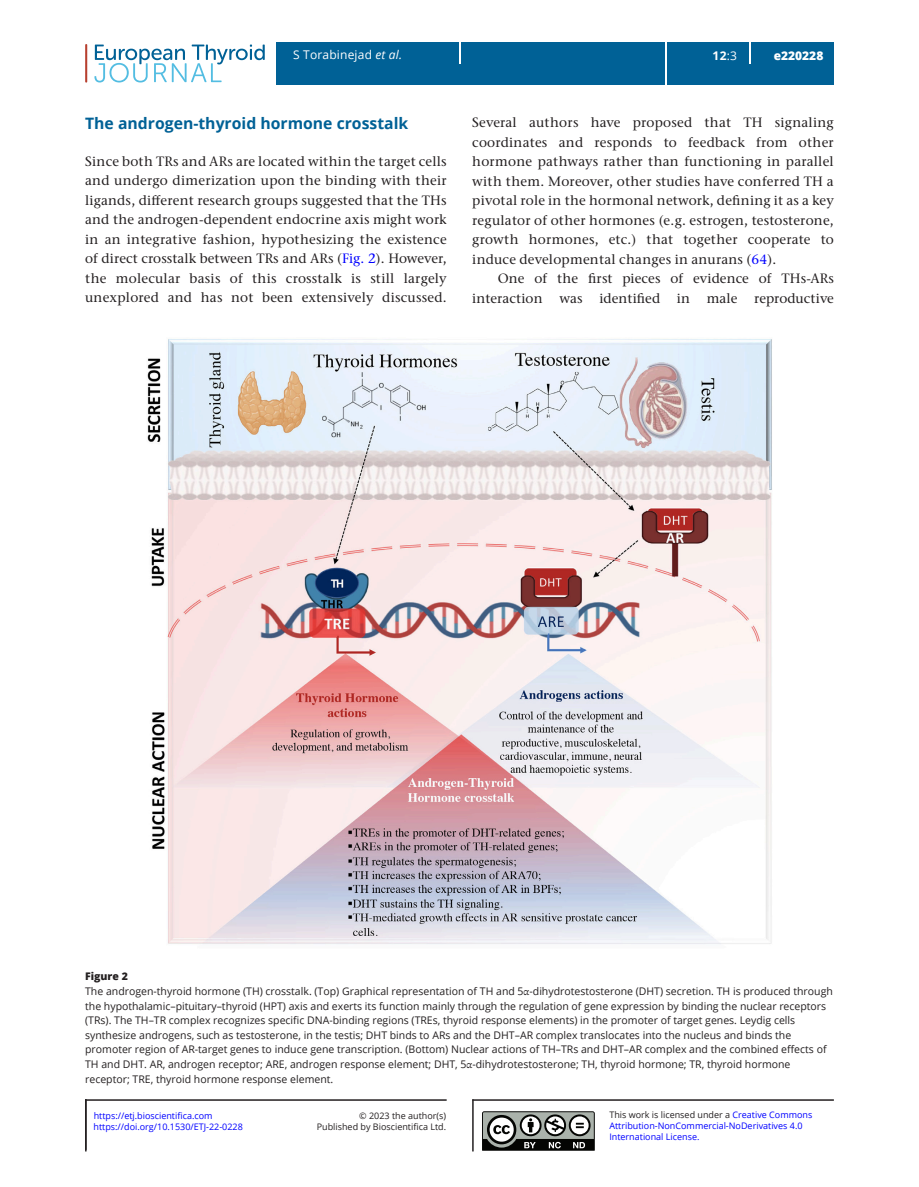
<style>
.page{position:relative;width:919px;height:1187px;background:#fff}
.page>*{position:absolute;margin:0;border:0;box-sizing:border-box;transform-origin:0 0}
.t1{font:700 15.75px "Open Sans";color:#006196}
.TXT{font:500 13.5px/19.5px "Stone Serif ITC Pro";letter-spacing:.015em;color:#231f20;text-align:justify}
.TXI{font:500 13.5px/19.5px "Stone Serif ITC Pro";letter-spacing:.005em;color:#231f20}
.t2{font:12px "Open Sans";letter-spacing:.015em;color:#fff}
.t3{font:800 12px "Open Sans";color:#fff}
.t4{font:700 12px "Open Sans";color:#fff}
.FC{font:10.5px/14.7px "Open Sans";color:#231f20}
.FC-2{font:800 10.5px "Open Sans";color:#231f20}
.t5{font:9px/11.2px "Open Sans";color:#00f}
.t6{font:9px "Open Sans";color:#231f20}
.s1{font-style:italic}
.s2{font-weight:400}
.s3{color:#00f}
.s4{font-family:"STIX Two Text"}
.s5{color:#231f20}
</style>
<div class="page">
<div style="left:276px;top:42px;width:557px;height:43px;background:#006196"></div>
<svg style="left:94px;top:45px;width:171px;height:37px"></svg>
<hr style="left:85px;top:44px;width:2px;height:39px;background:#b7402f">
<svg style="left:459px;top:42px;width:1px;height:22px"></svg>
<hr style="left:665px;top:42px;width:1px;height:43px;background:#fff">
<svg style="left:749px;top:42px;width:1px;height:22px"></svg>
<img style="left:147px;top:339px;width:625px;height:605px">
<svg style="left:482px;top:1111px;width:113px;height:40px"></svg>
<hr style="left:85px;top:1099px;width:361px;height:1px;background:#231f20">
<hr style="left:85px;top:1099px;width:2px;height:52px;background:#231f20">
<hr style="left:472px;top:1099px;width:1px;height:52px;background:#231f20">
<hr style="left:472px;top:1099px;width:361px;height:1px;background:#231f20">
<p class="t2" style="left:293px;top:47px;width:111px">S Torabinejad <span class="s1">et al.</span></p>
<p class="t4" style="left:712px;top:47px;width:26px">12<span class="s2">:3</span></p>
<p class="t3" style="left:773px;top:46px;width:51px">e220228</p>
<h1 class="t1" style="left:85px;top:112px;width:324px">The androgen-thyroid hormone crosstalk</h1>
<p class="TXT" style="left:85px;top:151px;width:363px">Since both TRs and ARs are located within the target cells and undergo dimerization upon the binding with their ligands, different research groups suggested that the THs and the androgen-dependent endocrine axis might work in an integrative fashion, hypothesizing the existence of direct crosstalk between TRs and ARs (<span class="s3">Fig. 2</span>). However, the molecular basis of this crosstalk is still largely unexplored and has not been extensively discussed.</p>
<p class="TXT" style="left:472px;top:113px;width:363px">Several authors have proposed that TH signaling coordinates and responds to feedback from other hormone pathways rather than functioning in parallel with them. Moreover, other studies have conferred TH a pivotal role in the hormonal network, defining it as a key regulator of other hormones (e.g. estrogen, testosterone, growth hormones, etc.) that together cooperate to induce developmental changes in anurans (<span class="s3">64</span>).</p>
<p class="TXI" style="left:472px;top:269px;width:363px;text-indent:26px">One of the first pieces of evidence of THs-ARs interaction</p>
<p class="TXI" style="left:559px;top:288px;width:276px">was identified in male reproductive</p>
<p class="FC-2" style="left:85px;top:968px;width:44px">Figure 2</p>
<p class="FC" style="left:85px;top:983px;width:749px">The androgen-thyroid hormone (TH) crosstalk. (Top) Graphical representation of TH and 5<span class="s4">α</span>-dihydrotestosterone (DHT) secretion. TH is produced through the hypothalamic–pituitary–thyroid (HPT) axis and exerts its function mainly through the regulation of gene expression by binding the nuclear receptors (TRs). The TH–TR complex recognizes specific DNA-binding regions (TREs, thyroid response elements) in the promoter of target genes. Leydig cells synthesize androgens, such as testosterone, in the testis; DHT binds to ARs and the DHT–AR complex translocates into the nucleus and binds the promoter region of AR-target genes to induce gene transcription. (Bottom) Nuclear actions of TH–TRs and DHT–AR complex and the combined effects of TH and DHT. AR, androgen receptor; ARE, androgen response element; DHT, 5<span class="s4">α</span>-dihydrotestosterone; TH, thyroid hormone; TR, thyroid hormone receptor; TRE, thyroid hormone response element.</p>
<p class="t5" style="left:94px;top:1109px;width:120px">https://etj.bioscientifica.com</p>
<p class="t6" style="left:359px;top:1109px;width:88px">© 2023 the author(s)</p>
<p class="t5" style="left:93px;top:1121px;width:151px">https://doi.org/10.1530/ETJ-22-0228</p>
<p class="t6" style="left:317px;top:1120px;width:131px">Published by Bioscientifica Ltd.</p>
<p class="t5" style="left:609px;top:1108px;width:204px"><span class="s5">This work is licensed under a</span> Creative Commons<br>Attribution-NonCommercial-NoDerivatives 4.0<br>International License.</p>
</div>
